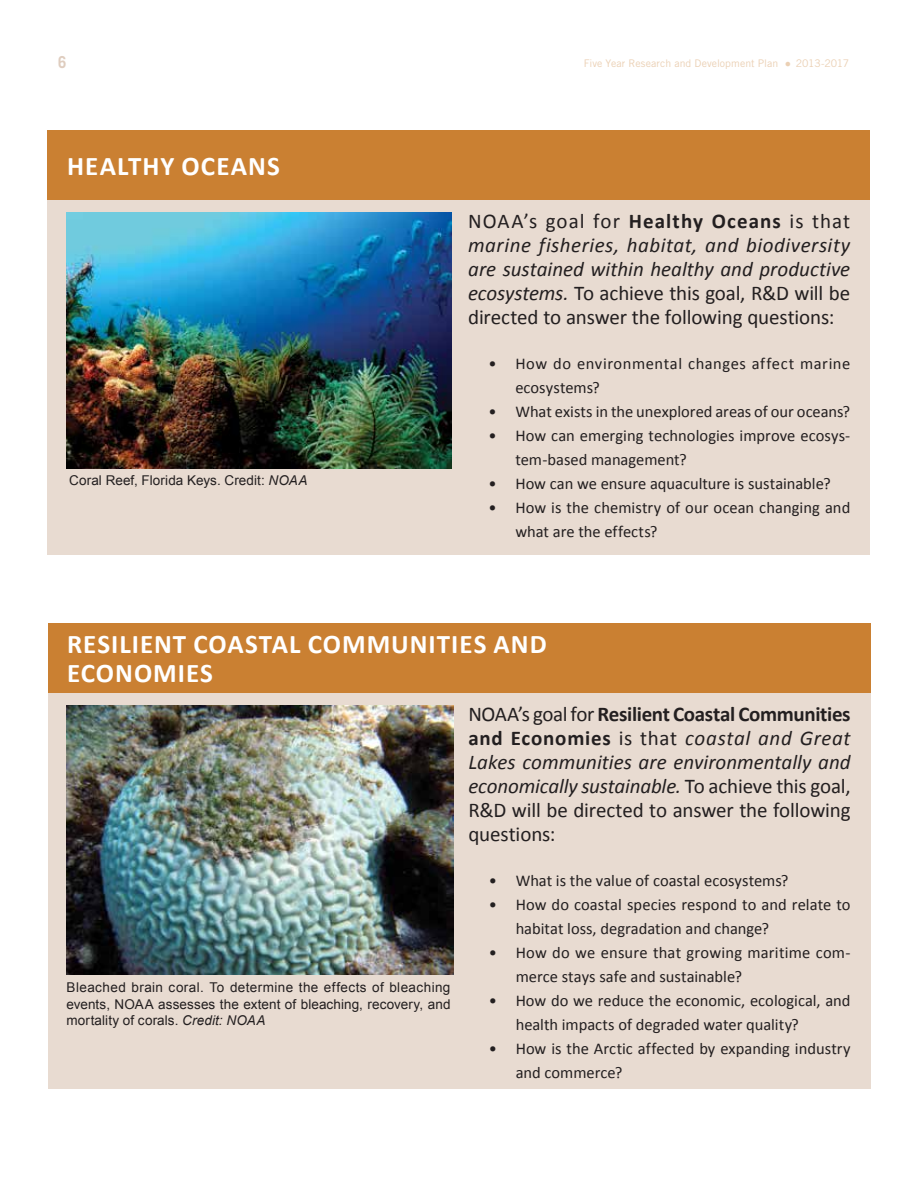
<style>
.page{position:relative;width:918px;height:1188px;background:#fff}
.page>*{position:absolute;margin:0;border:0;box-sizing:border-box;transform-origin:0 0}
.t1{font:700 27px/28.5px "Calibri";letter-spacing:.035em;color:#fff}
.t2{font:21px/24px "Calibri";letter-spacing:-.01em;color:#231f20;text-align:justify}
.t3{font:italic 21px/24px "Calibri";color:#231f20;text-align:justify}
.t4{font:16.5px/24px "Calibri";color:#231f20}
.t5{font:16.5px/24px "Calibri";letter-spacing:.03em;color:#231f20}
.t6{font:700 16.5px "Trade Gothic LT Std";color:#dfcdbf;scale:.9 1}
.t7{font:13.5px/16.5px "Arial";letter-spacing:.005em;color:#231f20;text-align:justify}
.t8{font:10.5px "Trade Gothic LT Std";letter-spacing:.005em;color:#ebd0b4}
.s1{font-family:"Calibri"}
.s2{font-style:italic}
.s3{font-style:normal}
.s4{font-weight:700;font-style:normal}
.s5{font-weight:700}
</style>
<div class="page">
<div style="left:48px;top:130px;width:822px;height:425px;background:#e8dbd1"></div>
<img style="left:67px;top:212px;width:385px;height:257px">
<div style="left:48px;top:130px;width:822px;height:69px;background:#ca8032"></div>
<div style="left:48px;top:623px;width:823px;height:466px;background:#e8dbd1"></div>
<img style="left:67px;top:705px;width:387px;height:269px">
<div style="left:48px;top:623px;width:823px;height:69px;background:#ca8032"></div>
<p class="t6" style="left:58px;top:52px;width:11px">6</p>
<p class="t8" style="left:584px;top:57px;width:267px">Five Year Research and Development Plan <span class="s1">●</span> 2013-2017</p>
<h1 class="t1" style="left:67px;top:151px;width:214px">HEALTHY OCEANS</h1>
<p class="t7" style="left:69px;top:472px;width:240px">Coral Reef, Florida Keys. Credit: <span class="s2">NOAA</span></p>
<p class="t3" style="left:468px;top:208px;width:384px"><span class="s3">NOAA’s goal for</span> <span class="s4">Healthy Oceans</span> <span class="s3">is that </span>marine fisheries, habitat, and biodiversity are sustained within healthy and productive ecosystems. <span class="s3">To achieve this goal, R&amp;D will be directed to answer the following questions:</span></p>
<p class="t5" style="left:515px;top:352px;width:336px;text-indent:-27px">• How do environmental changes affect marine ecosystems?</p>
<p class="t4" style="left:488px;top:400px;width:363px">• What exists in the unexplored areas of our oceans?</p>
<p class="t4" style="left:515px;top:424px;width:336px;text-indent:-27px">• How can emerging technologies improve ecosys&shy;tem-based management?</p>
<p class="t4" style="left:488px;top:472px;width:344px">• How can we ensure aquaculture is sustainable?</p>
<p class="t4" style="left:515px;top:496px;width:336px;text-indent:-27px">• How is the chemistry of our ocean changing and what are the effects?</p>
<h1 class="t1" style="left:67px;top:630px;width:481px">RESILIENT COASTAL COMMUNITIES AND<br>ECONOMIES</h1>
<p class="t2" style="left:468px;top:702px;width:384px">NOAA’s goal for <span class="s5">Resilient Coastal Communities and Economies</span> is that <span class="s2">coastal and Great Lakes communities are environmentally and economically sustainable.</span> To achieve this goal, R&amp;D will be directed to answer the following questions:</p>
<p class="t4" style="left:489px;top:868px;width:301px">• What is the value of coastal ecosystems?</p>
<p class="t4" style="left:516px;top:892px;width:336px;text-indent:-27px">• How do coastal species respond to and relate to habitat loss, degradation and change?</p>
<p class="t4" style="left:516px;top:940px;width:336px;text-indent:-27px">• How do we ensure that growing maritime com&shy;merce stays safe and sustainable?</p>
<p class="t4" style="left:516px;top:988px;width:336px;text-indent:-27px">• How do we reduce the economic, ecological, and health impacts of degraded water quality?</p>
<p class="t4" style="left:516px;top:1037px;width:336px;text-indent:-27px">• How is the Arctic affected by expanding industry and commerce?</p>
<p class="t7" style="left:67px;top:979px;width:385px">Bleached brain coral. To determine the effects of bleaching events, NOAA assesses the extent of bleaching, recovery, and mortality of corals. <span class="s2">Credit: NOAA</span></p>
</div>
